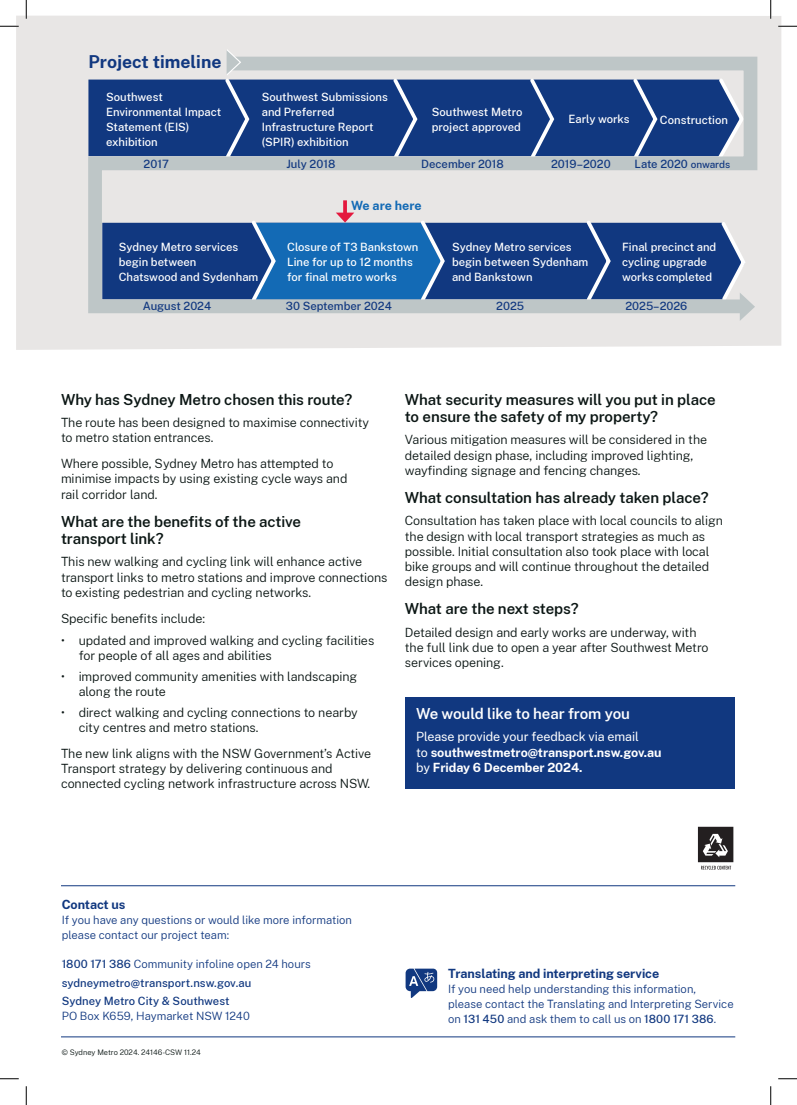
<style>
.page{position:relative;width:797px;height:1105px;background:#fff}
.page>*{position:absolute;margin:0;border:0;box-sizing:border-box;transform-origin:0 0}
.t1{font:700 17.5px "Public Sans NSW";color:#113880}
.Heading_4__H4{font:600 15px/17.5px "Public Sans NSW";letter-spacing:-.005em;color:#0b1614}
.Heading_4__H4-2{font:600 15px "Public Sans NSW";letter-spacing:-.01em;color:#fff}
.Body{font:300 12.5px/15.2px "Public Sans NSW";letter-spacing:-.005em;color:#0b1614}
.Level_1_bullet{font:300 12.5px/15.2px "Public Sans NSW";letter-spacing:-.005em;color:#0b1614}
.Body-2{font:700 12.5px/15.2px "Public Sans NSW";letter-spacing:-.005em;color:#fff}
.t2{font:700 12.5px "Public Sans NSW";letter-spacing:-.005em;color:#113880}
.t3{font:700 12.5px "Public Sans NSW";color:#136ab5}
.t4{font:500 11.25px/15px "Public Sans NSW";color:#fff}
.t5{font:300 11.25px/15px "Public Sans NSW";color:#113880}
.t6{font:500 11.25px/18.5px "Public Sans NSW";color:#113880}
.t7{font:300 7.5px "Public Sans NSW";color:#0b1614}
.s1{font-size:10px}
.s2{font-weight:400}
.s3{font-weight:300}
.s4{font-weight:500}
</style>
<div class="page">
<svg style="left:405px;top:969px;width:32px;height:29px"></svg>
<hr style="left:61px;top:885px;width:674px;height:1px;background:#113880">
<hr style="left:61px;top:1036px;width:674px;height:1px;background:#113880">
<svg style="left:698px;top:827px;width:35px;height:43px"></svg>
<div style="left:16px;top:16px;width:765px;height:334px;background:#e8e6e5"></div>
<div style="left:405px;top:697px;width:330px;height:92px;background:#113880"></div>
<svg style="left:81px;top:50px;width:683px;height:270px;background:#738bb0"></svg>
<svg style="left:222px;top:49px;width:29px;height:114px;background:#687fa9"></svg>
<svg style="left:0;top:25px;width:19px;height:2px"></svg>
<svg style="left:778px;top:25px;width:19px;height:2px"></svg>
<svg style="left:0;top:1078px;width:19px;height:1px"></svg>
<svg style="left:778px;top:1078px;width:19px;height:1px"></svg>
<svg style="left:25px;top:0;width:2px;height:19px"></svg>
<svg style="left:25px;top:1086px;width:2px;height:19px"></svg>
<svg style="left:770px;top:0;width:1px;height:19px"></svg>
<svg style="left:770px;top:1086px;width:1px;height:19px"></svg>
<h1 class="t1" style="left:88px;top:48px;width:134px">Project timeline</h1>
<p class="t4" style="left:106px;top:89px;width:116px">Southwest<br>Environmental Impact<br>Statement (EIS) exhibition</p>
<p class="t6" style="left:144px;top:154px;width:27px">2017</p>
<p class="t6" style="left:286px;top:154px;width:50px">July 2018</p>
<p class="t6" style="left:421px;top:154px;width:84px">December 2018</p>
<p class="t6" style="left:551px;top:154px;width:61px">2019–2020</p>
<p class="t6" style="left:634px;top:154px;width:97px">Late 2020 <span class="s1">onwards</span></p>
<p class="t4" style="left:262px;top:89px;width:127px">Southwest Submissions and Preferred<br>Infrastructure Report (SPIR) exhibition</p>
<p class="t4" style="left:432px;top:104px;width:92px">Southwest Metro project approved</p>
<p class="t4" style="left:568px;top:111px;width:63px">Early works</p>
<p class="t4" style="left:660px;top:112px;width:69px">Construction</p>
<p class="t3" style="left:351px;top:196px;width:72px">We are here</p>
<p class="t4" style="left:119px;top:238px;width:141px">Sydney Metro services begin between<br>Chatswood and Sydenham</p>
<p class="t4" style="left:287px;top:239px;width:133px">Closure of T3 Bankstown<br>Line for up to 12 months for final metro works</p>
<p class="t4" style="left:452px;top:239px;width:138px">Sydney Metro services begin between Sydenham and Bankstown</p>
<p class="t4" style="left:622px;top:239px;width:96px">Final precinct and cycling upgrade works completed</p>
<p class="t6" style="left:143px;top:296px;width:70px">August 2024</p>
<p class="t6" style="left:286px;top:296px;width:107px">30 September 2024</p>
<p class="t6" style="left:496px;top:296px;width:29px">2025</p>
<p class="t6" style="left:625px;top:296px;width:64px">2025–2026</p>
<h4 class="Heading_4__H4" style="left:61px;top:389px;width:293px">Why has Sydney Metro chosen this route?</h4>
<p class="Body" style="left:61px;top:414px;width:309px">The route has been designed to maximise connectivity to metro station entrances.</p>
<p class="Body" style="left:61px;top:455px;width:288px">Where possible, Sydney Metro has attempted to minimise impacts by using existing cycle ways and rail corridor land.</p>
<h4 class="Heading_4__H4" style="left:61px;top:511px;width:242px">What are the benefits of the active transport link?</h4>
<p class="Body" style="left:61px;top:553px;width:328px">This new walking and cycling link will enhance active transport links to metro stations and improve connections to existing pedestrian and cycling networks.</p>
<p class="Body" style="left:61px;top:610px;width:145px">Specific benefits include:</p>
<p class="Level_1_bullet" style="left:79px;top:632px;width:297px;text-indent:-18px">• updated and improved walking and cycling facilities for people of all ages and abilities</p>
<p class="Level_1_bullet" style="left:79px;top:668px;width:280px;text-indent:-18px">• improved community amenities with landscaping along the route</p>
<p class="Level_1_bullet" style="left:79px;top:704px;width:281px;text-indent:-18px">• direct walking and cycling connections to nearby city centres and metro stations.</p>
<p class="Body" style="left:61px;top:745px;width:312px">The new link aligns with the NSW Government’s Active<br>Transport strategy by delivering continuous and connected cycling network infrastructure across NSW.</p>
<h4 class="Heading_4__H4" style="left:405px;top:389px;width:312px">What security measures will you put in place to ensure the safety of my property?</h4>
<p class="Body" style="left:405px;top:431px;width:304px">Various mitigation measures will be considered in the detailed design phase, including improved lighting, wayfinding signage and fencing changes.</p>
<h4 class="Heading_4__H4" style="left:405px;top:488px;width:305px">What consultation has already taken place?</h4>
<p class="Body" style="left:405px;top:512px;width:319px">Consultation has taken place with local councils to align the design with local transport strategies as much as possible. Initial consultation also took place with local bike groups and will continue throughout the detailed design phase.</p>
<h4 class="Heading_4__H4" style="left:405px;top:599px;width:175px">What are the next steps?</h4>
<p class="Body" style="left:405px;top:624px;width:305px">Detailed design and early works are underway, with the full link due to open a year after Southwest Metro services opening.</p>
<h4 class="Heading_4__H4-2" style="left:416px;top:702px;width:215px">We would like to hear from you</h4>
<p class="Body-2" style="left:416px;top:728px;width:247px"><span class="s2">Please provide your feedback via email<br>to</span> southwestmetro@transport.nsw.gov.au <span class="s2">by</span> Friday 6 December 2024.</p>
<p class="t2" style="left:62px;top:895px;width:65px">Contact us</p>
<p class="t5" style="left:62px;top:911px;width:292px">If you have any questions or would like more information please contact our project team:</p>
<p class="t6" style="left:62px;top:954px;width:250px">1800 171 386 <span class="s3">Community infoline open 24 hours </span>sydneymetro@transport.nsw.gov.au<br>Sydney Metro City &amp; Southwest</p>
<p class="t5" style="left:62px;top:1008px;width:189px">PO Box K659, Haymarket NSW 1240</p>
<p class="t7" style="left:62px;top:1047px;width:141px">© Sydney Metro 2024. 24146-CSW 11.24</p>
<p class="t2" style="left:448px;top:964px;width:213px">Translating and interpreting service</p>
<p class="t5" style="left:448px;top:980px;width:287px">If you need help understanding this information,<br>please contact the Translating and Interpreting Service on <span class="s4">131 450</span> and ask them to call us on <span class="s4">1800 171 386</span>.</p>
</div>
